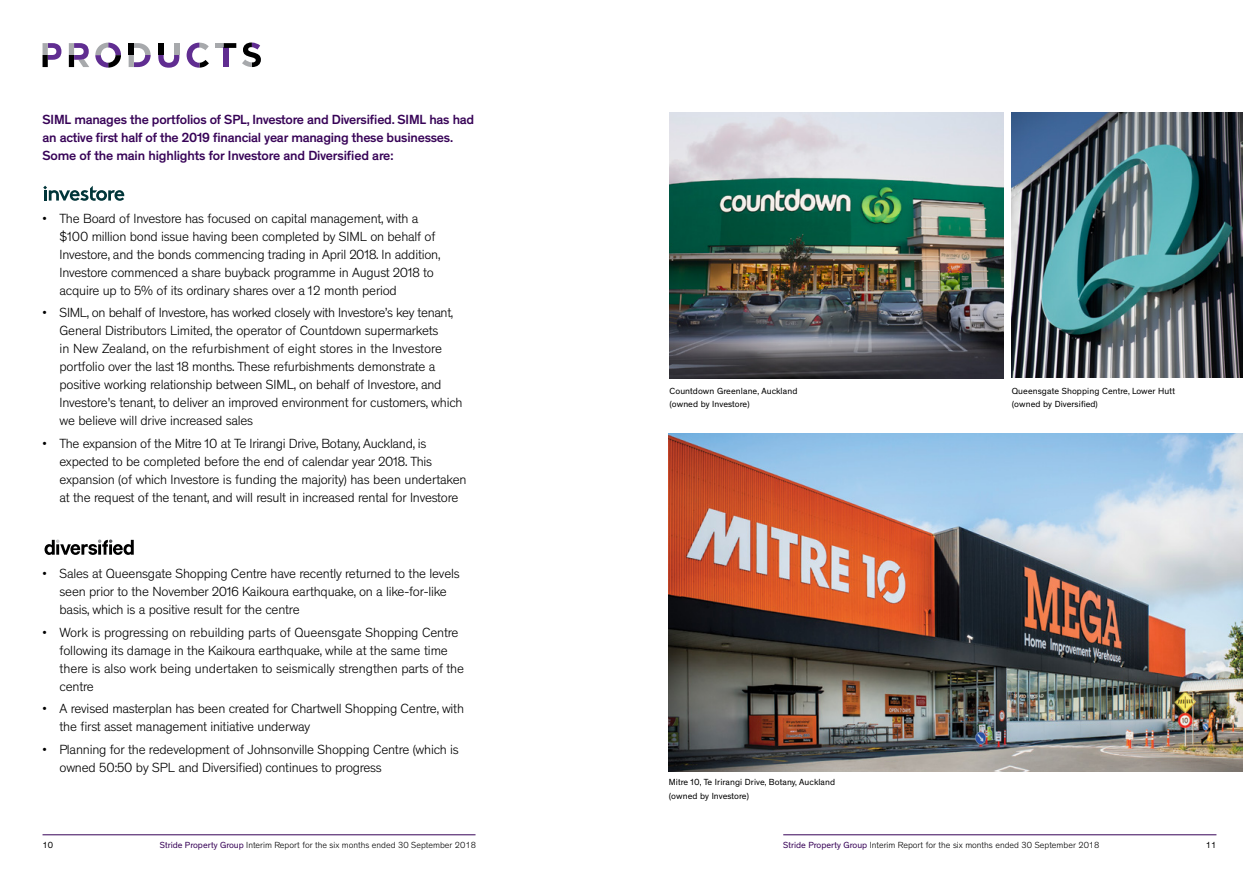
<style>
.page{position:relative;width:1259px;height:893px;background:#fff}
.page>*{position:absolute;margin:0;border:0;box-sizing:border-box;transform-origin:0 0}
.t1{font:300 13.5px/18px "Theinhardt";letter-spacing:-.015em;color:#000}
.t2{font:500 13.5px/18px "Theinhardt";letter-spacing:-.015em;color:#370357}
.t3{font:9px/13.5px "Theinhardt";letter-spacing:.01em;color:#000}
.t4{font:300 9px "Theinhardt";color:#000}
.s1{font-weight:400;color:#370357}
</style>
<div class="page">
<hr style="left:783px;top:834px;width:433px;height:1px;background:#370357">
<hr style="left:43px;top:834px;width:432px;height:1px;background:#370357">
<svg style="left:43px;top:186px;width:81px;height:15px"></svg>
<svg style="left:45px;top:539px;width:89px;height:16px"></svg>
<svg style="left:129px;top:43px;width:22px;height:24px"></svg>
<div style="left:129px;top:43px;width:5px;height:12px;background:#000"></div>
<svg style="left:158px;top:55px;width:21px;height:13px"></svg>
<div style="left:158px;top:43px;width:6px;height:12px;background:#000"></div>
<div style="left:174px;top:43px;width:5px;height:12px;background:#a7a9ac"></div>
<svg style="left:43px;top:43px;width:18px;height:24px"></svg>
<svg style="left:69px;top:43px;width:20px;height:24px"></svg>
<div style="left:216px;top:43px;width:8px;height:5px;background:#a7a9ac"></div>
<div style="left:224px;top:48px;width:5px;height:19px;background:#602d91"></div>
<svg style="left:224px;top:43px;width:12px;height:5px"></svg>
<svg style="left:95px;top:43px;width:26px;height:25px"></svg>
<svg style="left:187px;top:43px;width:22px;height:25px"></svg>
<svg style="left:242px;top:43px;width:19px;height:24px"></svg>
<img style="left:669px;top:113px;width:334px;height:265px">
<img style="left:1012px;top:113px;width:230px;height:264px">
<img style="left:669px;top:434px;width:573px;height:337px">
<p class="t2" style="left:43px;top:110px;width:433px">SIML manages the portfolios of SPL, Investore and Diversified. SIML has had an active first half of the 2019 financial year managing these businesses.<br>Some of the main highlights for Investore and Diversified are:</p>
<p class="t1" style="left:60px;top:209px;width:382px;text-indent:-17px">• The Board of Investore has focused on capital management, with a $100 million bond issue having been completed by SIML on behalf of Investore, and the bonds commencing trading in April 2018. In addition, Investore commenced a share buyback programme in August 2018 to acquire up to 5% of its ordinary shares over a 12 month period</p>
<p class="t1" style="left:60px;top:304px;width:404px;text-indent:-17px">• SIML, on behalf of Investore, has worked closely with Investore’s key tenant, General Distributors Limited, the operator of Countdown supermarkets<br>in New Zealand, on the refurbishment of eight stores in the Investore portfolio over the last 18 months. These refurbishments demonstrate a positive working relationship between SIML, on behalf of Investore, and Investore's tenant, to deliver an improved environment for customers, which we believe will drive increased sales</p>
<p class="t1" style="left:60px;top:434px;width:408px;text-indent:-17px">• The expansion of the Mitre 10 at Te Irirangi Drive, Botany, Auckland, is expected to be completed before the end of calendar year 2018. This expansion (of which Investore is funding the majority) has been undertaken at the request of the tenant, and will result in increased rental for Investore</p>
<p class="t1" style="left:60px;top:565px;width:402px;text-indent:-17px">• Sales at Queensgate Shopping Centre have recently returned to the levels seen prior to the November 2016 Kaikoura earthquake, on a like-for-like basis, which is a positive result for the centre</p>
<p class="t1" style="left:60px;top:623px;width:406px;text-indent:-17px">• Work is progressing on rebuilding parts of Queensgate Shopping Centre following its damage in the Kaikoura earthquake, while at the same time there is also work being undertaken to seismically strengthen parts of the centre</p>
<p class="t1" style="left:60px;top:700px;width:406px;text-indent:-17px">• A revised masterplan has been created for Chartwell Shopping Centre, with the first asset management initiative underway</p>
<p class="t1" style="left:60px;top:740px;width:401px;text-indent:-17px">• Planning for the redevelopment of Johnsonville Shopping Centre (which is owned 50:50 by SPL and Diversified) continues to progress</p>
<p class="t3" style="left:669px;top:384px;width:129px">Countdown Greenlane, Auckland (owned by Investore)</p>
<p class="t3" style="left:669px;top:775px;width:168px">Mitre 10, Te Irirangi Drive, Botany, Auckland (owned by Investore)</p>
<p class="t3" style="left:1012px;top:384px;width:165px">Queensgate Shopping Centre, Lower Hutt (owned by Diversified)</p>
<p class="t3" style="left:43px;top:838px;width:12px">10</p>
<p class="t4" style="left:160px;top:840px;width:318px"><span class="s1">Stride Property Group</span> Interim Report for the six months ended 30 September 2018</p>
<p class="t4" style="left:783px;top:840px;width:318px"><span class="s1">Stride Property Group</span> Interim Report for the six months ended 30 September 2018</p>
<p class="t3" style="left:1205px;top:838px;width:12px">11</p>
</div>
